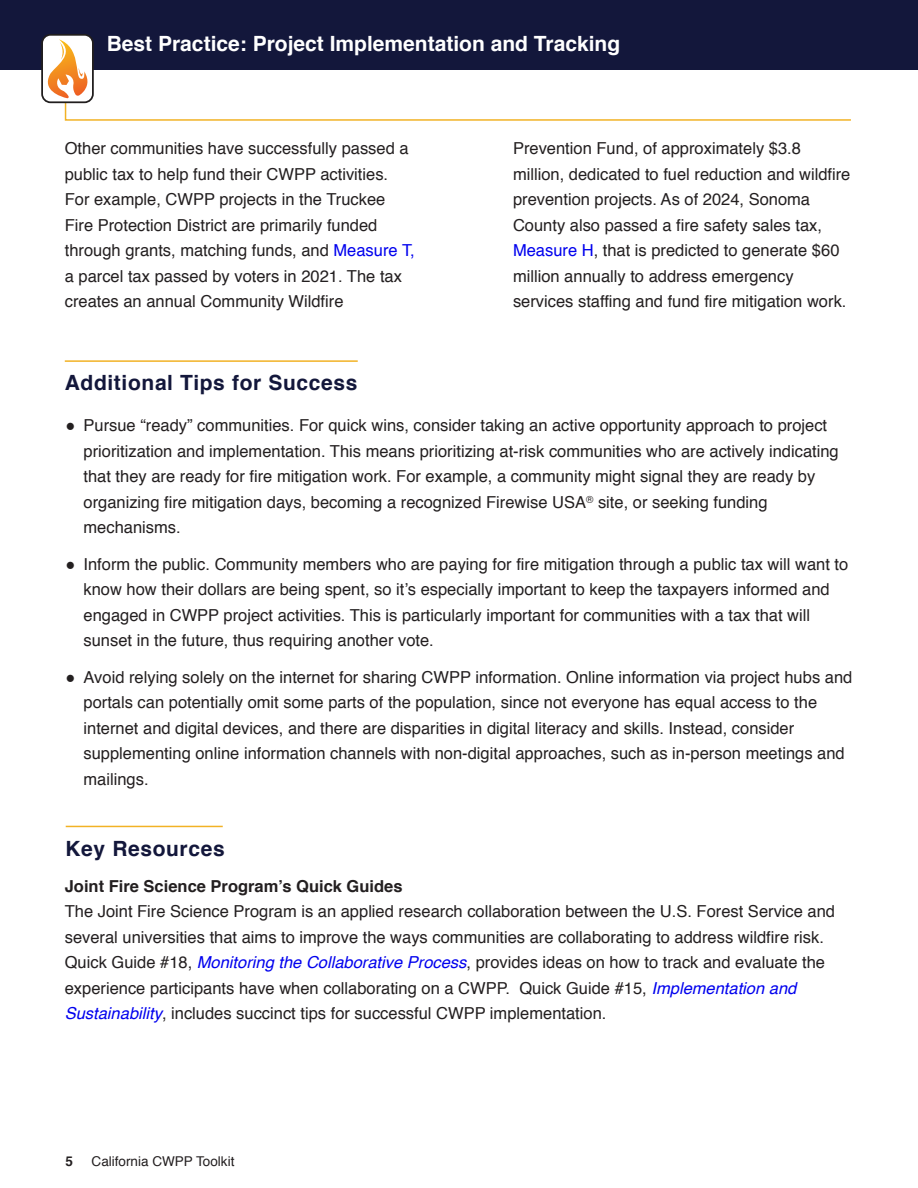
<style>
.page{position:relative;width:918px;height:1188px;background:#fff}
.page>*{position:absolute;margin:0;border:0;box-sizing:border-box;transform-origin:0 0}
.t1{font:700 21px "Helvetica";color:#fff}
.t2{font:700 21px "Helvetica";letter-spacing:.03em;color:#13173b}
.t3{font:16.5px/25.5px "Helvetica";color:#231f20}
.t4{font:700 16.5px "Helvetica";color:#231f20}
.t5{font:13.5px "Helvetica";color:#231f20}
.t6{font:700 13.5px "Helvetica";color:#231f20}
.s1{color:#00e}
.s2{font-style:italic;color:#00e}
</style>
<div class="page">
<div style="left:0;top:0;width:918px;height:69px;background:#13173b"></div>
<hr style="left:65px;top:360px;width:293px;height:2px;background:#f2b225">
<div style="left:42px;top:35px;width:51px;height:67px;background:#fff;border-radius:8px"></div>
<div style="left:41px;top:34px;width:53px;height:69px;border:2px solid #211e1e;border-radius:8px"></div>
<svg style="left:42px;top:39px;width:810px;height:82px"></svg>
<hr style="left:66px;top:826px;width:157px;height:1px;background:#f2b225">
<p class="t1" style="left:107px;top:35px;width:515px">Best Practice: Project Implementation and Tracking</p>
<p class="t3" style="left:65px;top:137px;width:352px">Other communities have successfully passed a public tax to help fund their CWPP activities.<br>For example, CWPP projects in the Truckee Fire Protection District are primarily funded through grants, matching funds, and <span class="s1">Measure T, </span>a parcel tax passed by voters in 2021. The tax creates an annual Community Wildfire</p>
<p class="t3" style="left:513px;top:137px;width:339px">Prevention Fund, of approximately $3.8 million, dedicated to fuel reduction and wildfire prevention projects. As of 2024, Sonoma County also passed a fire safety sales tax, <span class="s1">Measure H</span>, that is predicted to generate $60 million annually to address emergency services staffing and fund fire mitigation work.</p>
<p class="t2" style="left:65px;top:374px;width:294px">Additional Tips for Success</p>
<p class="t3" style="left:84px;top:414px;width:757px;text-indent:-18px">● Pursue “ready” communities. For quick wins, consider taking an active opportunity approach to project prioritization and implementation. This means prioritizing at-risk communities who are actively indicating that they are ready for fire mitigation work. For example, a community might signal they are ready by organizing fire mitigation days, becoming a recognized Firewise USA<sup>®</sup> site, or seeking funding mechanisms.</p>
<p class="t3" style="left:84px;top:553px;width:766px;text-indent:-18px">● Inform the public. Community members who are paying for fire mitigation through a public tax will want to know how their dollars are being spent, so it’s especially important to keep the taxpayers informed and engaged in CWPP project activities. This is particularly important for communities with a tax that will sunset in the future, thus requiring another vote.</p>
<p class="t3" style="left:84px;top:665px;width:770px;text-indent:-18px">● Avoid relying solely on the internet for sharing CWPP information. Online information via project hubs and portals can potentially omit some parts of the population, since not everyone has equal access to the internet and digital devices, and there are disparities in digital literacy and skills. Instead, consider supplementing online information channels with non-digital approaches, such as in-person meetings and mailings.</p>
<p class="t2" style="left:65px;top:840px;width:161px">Key Resources</p>
<p class="t4" style="left:65px;top:879px;width:339px">Joint Fire Science Program’s Quick Guides</p>
<p class="t3" style="left:65px;top:900px;width:772px">The Joint Fire Science Program is an applied research collaboration between the U.S. Forest Service and several universities that aims to improve the ways communities are collaborating to address wildfire risk.<br>Quick Guide #18, <span class="s2">Monitoring the Collaborative Process</span>, provides ideas on how to track and evaluate the experience participants have when collaborating on a CWPP. Quick Guide #15, <span class="s2">Implementation and Sustainability</span>, includes succinct tips for successful CWPP implementation.</p>
<p class="t6" style="left:65px;top:1156px;width:9px">5</p>
<p class="t5" style="left:92px;top:1156px;width:144px">California CWPP Toolkit</p>
</div>
